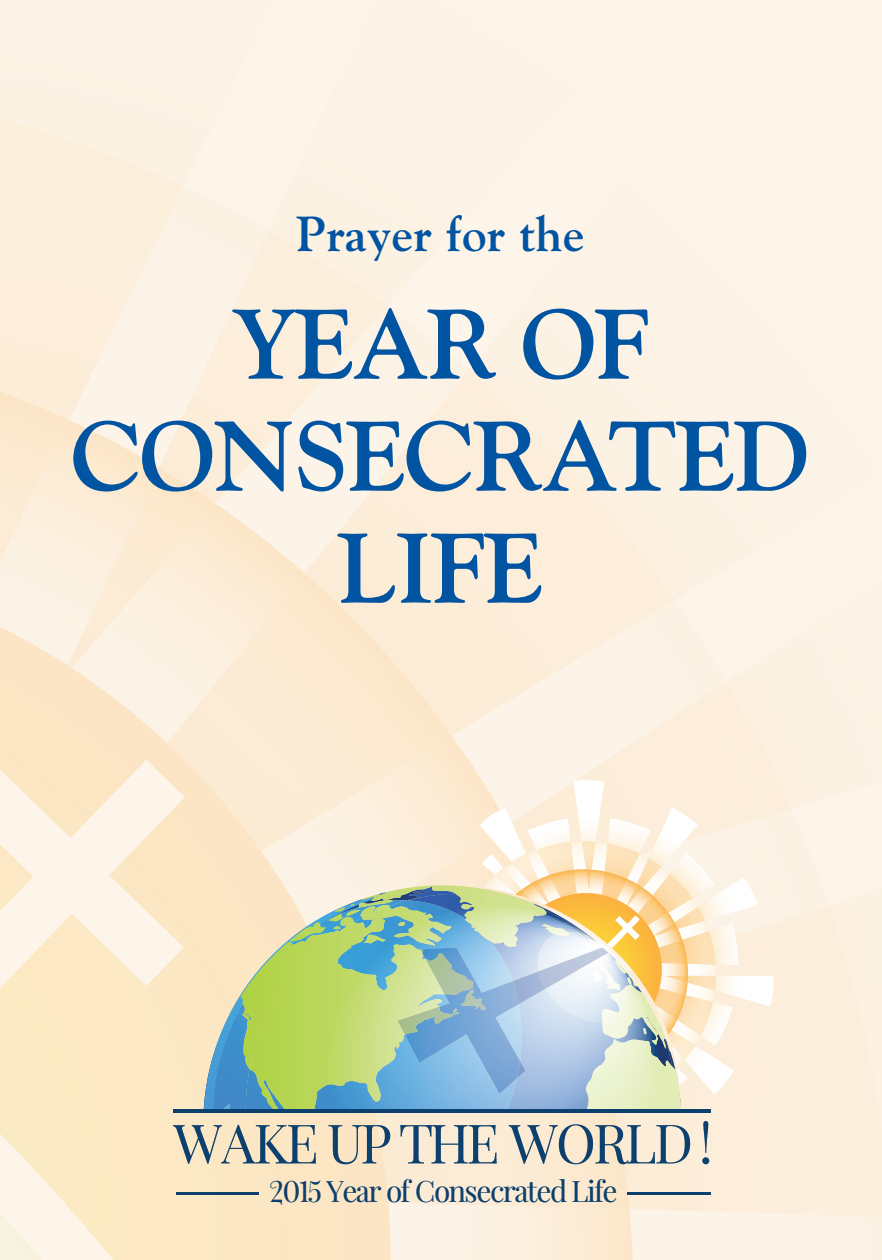
<style>
.page{position:relative;width:882px;height:1260px;background:#fdf5ea}
.page>*{position:absolute;margin:0;border:0;box-sizing:border-box;transform-origin:0 0}
.t1{font:700 98px/112px "Goudy Std";letter-spacing:-.02em;color:#0154a1;text-align:center}
.t2{font:54.25px "Playfair Display";letter-spacing:-.05em;color:#0c406e}
.t3{font:700 49px "Goudy Std";color:#0154a1}
.t4{font:29.4px "Playfair Display";letter-spacing:-.05em;color:#0c406e}
</style>
<div class="page">
<div style="left:634px;top:905px;width:248px;height:311px;background:#fceedc"></div>
<img style="left:69px;top:420px;width:565px;height:840px">
<img style="left:69px;top:467px;width:146px;height:15px">
<div style="left:0;top:377px;width:69px;height:105px;background:#fcead0"></div>
<img style="left:571px;top:1112px;width:58px;height:97px">
<svg style="left:0;top:482px;width:571px;height:778px"></svg>
<img style="left:0;top:717px;width:202px;height:543px">
<img style="left:0;top:1143px;width:2px;height:16px">
<img style="left:0;top:1159px;width:17px;height:8px">
<img style="left:0;top:1167px;width:29px;height:8px">
<img style="left:0;top:1175px;width:46px;height:85px">
<img style="left:0;top:1191px;width:12px;height:69px">
<img style="left:482px;top:862px;width:1px;height:13px">
<img style="left:682px;top:1067px;width:2px;height:18px">
<img style="left:684px;top:1045px;width:50px;height:49px">
<img style="left:716px;top:976px;width:58px;height:31px">
<img style="left:716px;top:877px;width:42px;height:44px">
<img style="left:480px;top:808px;width:46px;height:54px">
<img style="left:573px;top:780px;width:31px;height:61px">
<img style="left:649px;top:808px;width:49px;height:33px">
<img style="left:527px;top:819px;width:44px;height:22px">
<img style="left:716px;top:1002px;width:17px;height:44px">
<img style="left:608px;top:818px;width:43px;height:23px">
<img style="left:716px;top:923px;width:23px;height:42px">
<img style="left:483px;top:841px;width:233px;height:226px">
<img style="left:495px;top:868px;width:21px;height:18px">
<img style="left:682px;top:1036px;width:13px;height:24px">
<img style="left:688px;top:976px;width:28px;height:14px">
<img style="left:688px;top:907px;width:17px;height:22px">
<img style="left:512px;top:854px;width:25px;height:30px">
<img style="left:582px;top:841px;width:14px;height:28px">
<img style="left:640px;top:858px;width:21px;height:11px">
<img style="left:537px;top:842px;width:37px;height:27px">
<img style="left:682px;top:995px;width:31px;height:41px">
<img style="left:605px;top:844px;width:35px;height:25px">
<img style="left:688px;top:931px;width:28px;height:34px">
<img style="left:688px;top:874px;width:4px;height:39px">
<img style="left:516px;top:869px;width:172px;height:161px">
<img style="left:682px;top:976px;width:6px;height:6px">
<img style="left:531px;top:880px;width:18px;height:6px">
<img style="left:586px;top:869px;width:6px;height:17px">
<img style="left:627px;top:884px;width:16px;height:2px">
<img style="left:549px;top:870px;width:28px;height:16px">
<img style="left:682px;top:988px;width:4px;height:32px">
<img style="left:602px;top:871px;width:25px;height:15px">
<img style="left:682px;top:940px;width:6px;height:24px">
<hr style="left:176px;top:1193px;width:82px;height:2px;background:#0c406e">
<hr style="left:627px;top:1193px;width:83px;height:2px;background:#0c406e">
<svg style="left:204px;top:889px;width:10px;height:220px;background:#ddd9c6"></svg>
<svg style="left:214px;top:886px;width:468px;height:223px;background:#b7ccb2"></svg>
<hr style="left:173px;top:1109px;width:537px;height:3px;background:#0c406e">
<p class="t3" style="left:296px;top:204px;width:290px">Prayer for the</p>
<p class="t1" style="left:71px;top:288px;width:741px">YEAR OF<br>CONSECRATED<br>LIFE</p>
<p class="t2" style="left:173px;top:1105px;width:541px">WAKE UP THE WORLD !</p>
<p class="t4" style="left:269px;top:1170px;width:350px">2015 Year of Consecrated Life</p>
</div>
